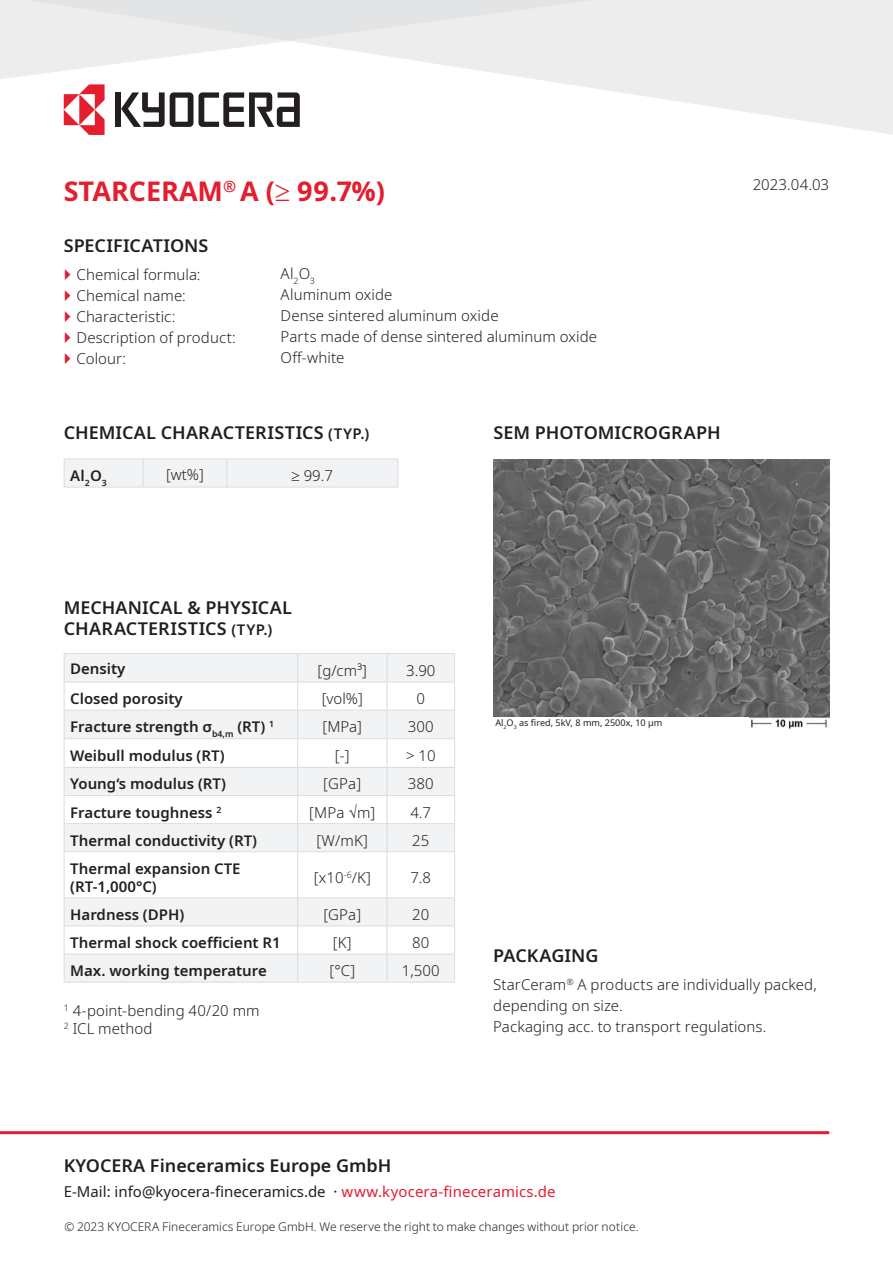
<style>
.page{position:relative;width:893px;height:1263px;background:#fff}
.page>*{position:absolute;margin:0;border:0;box-sizing:border-box;transform-origin:0 0}
.t1{font:700 27px "Noto Sans";color:#e41d2f}
.t2{font:600 18px/21px "Noto Sans";color:#231f20}
.t3{font:300 15px/21px "Noto Sans";letter-spacing:.005em;color:#231f20}
.t4{font:600 15px/18px "Noto Sans";color:#231f20}
.t5{font:15px "Noto Sans";color:#231f20}
.t6{font:300 12px "Noto Sans";color:#231f20}
.t7{font:9.15px "Noto Sans";color:#231f20}
.s1{font-size:15px}
.s2{color:#e41d2f}
</style>
<div class="page">
<hr style="left:0;top:1131px;width:829px;height:3px;background:#e41d2f">
<svg style="left:597px;top:0;width:296px;height:135px;fill:#ededee"></svg>
<svg style="left:0;top:0;width:597px;height:135px"></svg>
<hr style="left:64px;top:487px;width:79px;height:1px;background:#dcdddf">
<hr style="left:143px;top:487px;width:84px;height:1px;background:#dcdddf">
<hr style="left:227px;top:487px;width:171px;height:1px;background:#dcdddf">
<svg style="left:64px;top:459px;width:335px;height:28px"></svg>
<svg style="left:65px;top:654px;width:389px;height:328px;fill:#f2f3f4"></svg>
<svg style="left:65px;top:796px;width:389px;height:158px"></svg>
<hr style="left:297px;top:852px;width:1px;height:45px;background:#dcdddf">
<hr style="left:386px;top:852px;width:1px;height:45px;background:#dcdddf">
<svg style="left:297px;top:898px;width:1px;height:84px"></svg>
<svg style="left:386px;top:898px;width:1px;height:84px"></svg>
<hr style="left:65px;top:767px;width:233px;height:1px;background:#dcdddf">
<hr style="left:298px;top:767px;width:89px;height:1px;background:#dcdddf">
<hr style="left:387px;top:767px;width:67px;height:1px;background:#dcdddf">
<hr style="left:64px;top:653px;width:234px;height:1px;background:#dcdddf">
<hr style="left:298px;top:653px;width:89px;height:1px;background:#dcdddf">
<hr style="left:387px;top:653px;width:68px;height:1px;background:#dcdddf">
<hr style="left:64px;top:682px;width:234px;height:1px;background:#dcdddf">
<hr style="left:298px;top:682px;width:89px;height:1px;background:#dcdddf">
<hr style="left:387px;top:682px;width:68px;height:1px;background:#dcdddf">
<hr style="left:64px;top:795px;width:234px;height:1px;background:#dcdddf">
<hr style="left:298px;top:795px;width:89px;height:1px;background:#dcdddf">
<hr style="left:387px;top:795px;width:68px;height:1px;background:#dcdddf">
<hr style="left:64px;top:823px;width:234px;height:1px;background:#dcdddf">
<hr style="left:298px;top:823px;width:89px;height:1px;background:#dcdddf">
<hr style="left:387px;top:823px;width:68px;height:1px;background:#dcdddf">
<hr style="left:64px;top:851px;width:234px;height:1px;background:#dcdddf">
<hr style="left:64px;top:852px;width:1px;height:45px;background:#dcdddf">
<hr style="left:298px;top:851px;width:89px;height:1px;background:#dcdddf">
<hr style="left:387px;top:851px;width:68px;height:1px;background:#dcdddf">
<hr style="left:454px;top:852px;width:1px;height:45px;background:#dcdddf">
<hr style="left:64px;top:897px;width:234px;height:1px;background:#dcdddf">
<hr style="left:298px;top:897px;width:89px;height:1px;background:#dcdddf">
<hr style="left:387px;top:897px;width:68px;height:1px;background:#dcdddf">
<hr style="left:64px;top:925px;width:234px;height:1px;background:#dcdddf">
<hr style="left:298px;top:925px;width:89px;height:1px;background:#dcdddf">
<hr style="left:387px;top:925px;width:68px;height:1px;background:#dcdddf">
<hr style="left:64px;top:954px;width:234px;height:1px;background:#dcdddf">
<svg style="left:64px;top:898px;width:1px;height:84px"></svg>
<hr style="left:298px;top:954px;width:89px;height:1px;background:#dcdddf">
<hr style="left:387px;top:954px;width:68px;height:1px;background:#dcdddf">
<svg style="left:454px;top:898px;width:1px;height:84px"></svg>
<hr style="left:64px;top:982px;width:234px;height:1px;background:#dcdddf">
<hr style="left:298px;top:982px;width:89px;height:1px;background:#dcdddf">
<hr style="left:387px;top:982px;width:68px;height:1px;background:#dcdddf">
<hr style="left:64px;top:710px;width:234px;height:1px;background:#dcdddf">
<svg style="left:64px;top:654px;width:1px;height:197px"></svg>
<hr style="left:298px;top:710px;width:89px;height:1px;background:#dcdddf">
<svg style="left:297px;top:654px;width:1px;height:197px"></svg>
<hr style="left:387px;top:710px;width:68px;height:1px;background:#dcdddf">
<svg style="left:386px;top:654px;width:2px;height:197px"></svg>
<svg style="left:454px;top:654px;width:1px;height:197px"></svg>
<hr style="left:64px;top:738px;width:234px;height:1px;background:#dcdddf">
<hr style="left:298px;top:738px;width:89px;height:1px;background:#dcdddf">
<hr style="left:387px;top:738px;width:68px;height:1px;background:#dcdddf">
<img style="left:493px;top:460px;width:336px;height:269px">
<div style="left:493px;top:717px;width:256px;height:13px;background:#fff"></div>
<h1 class="t1" style="left:64px;top:172px;width:323px">STARCERAM<sup>®</sup> A (≥ 99.7%)</h1>
<p class="t2" style="left:64px;top:235px;width:146px">SPECIFICATIONS</p>
<p class="t3" style="left:77px;top:265px;width:161px">Chemical formula:<br>Chemical name:<br>Characteristic:<br>Description of product:<br>Colour:</p>
<p class="t3" style="left:281px;top:264px;width:318px">Al<sub>2</sub>O<sub>3<br></sub>Aluminum oxide<br>Dense sintered aluminum oxide<br>Parts made of dense sintered aluminum oxide<br>Off-white</p>
<p class="t2" style="left:64px;top:422px;width:307px">CHEMICAL CHARACTERISTICS <span class="s1">(TYP.)</span></p>
<p class="t4" style="left:70px;top:467px;width:38px">Al<sub>2</sub>O<sub>3</sub></p>
<p class="t3" style="left:166px;top:464px;width:39px">[wt%]</p>
<p class="t3" style="left:292px;top:465px;width:43px">≥ 99.7</p>
<p class="t2" style="left:494px;top:422px;width:229px">SEM PHOTOMICROGRAPH</p>
<p class="t3" style="left:753px;top:175px;width:78px">2023.04.03</p>
<p class="t2" style="left:64px;top:597px;width:230px">MECHANICAL &amp; PHYSICAL<br>CHARACTERISTICS <span class="s1">(TYP.)</span></p>
<p class="t4" style="left:70px;top:660px;width:57px">Density</p>
<p class="t3" style="left:318px;top:660px;width:51px">[g/cm³]</p>
<p class="t3" style="left:406px;top:660px;width:31px">3.90</p>
<p class="t4" style="left:70px;top:690px;width:114px">Closed porosity</p>
<p class="t3" style="left:322px;top:688px;width:43px">[vol%]</p>
<p class="t3" style="left:416px;top:688px;width:10px">0</p>
<p class="t4" style="left:70px;top:718px;width:206px">Fracture strength σ<sub>b4,m</sub> (RT) <sup>1</sup></p>
<p class="t3" style="left:322px;top:717px;width:41px">[MPa]</p>
<p class="t3" style="left:408px;top:717px;width:27px">300</p>
<p class="t4" style="left:70px;top:747px;width:156px">Weibull modulus (RT)</p>
<p class="t3" style="left:335px;top:745px;width:16px">[-]</p>
<p class="t3" style="left:406px;top:745px;width:31px">&gt; 10</p>
<p class="t4" style="left:70px;top:775px;width:157px">Young‘s modulus (RT)</p>
<p class="t3" style="left:323px;top:774px;width:39px">[GPa]</p>
<p class="t3" style="left:408px;top:774px;width:27px">380</p>
<p class="t4" style="left:70px;top:803px;width:153px">Fracture toughness <sup>2</sup></p>
<p class="t3" style="left:309px;top:802px;width:68px">[MPa √m]</p>
<p class="t3" style="left:410px;top:802px;width:22px">4.7</p>
<p class="t4" style="left:70px;top:831px;width:188px">Thermal conductivity (RT)</p>
<p class="t3" style="left:317px;top:830px;width:53px">[W/mK]</p>
<p class="t3" style="left:412px;top:830px;width:19px">25</p>
<p class="t4" style="left:70px;top:860px;width:172px">Thermal expansion CTE (RT-1,000°C)</p>
<p class="t3" style="left:314px;top:867px;width:59px">[x10<sup>-6</sup>/K]</p>
<p class="t3" style="left:410px;top:867px;width:22px">7.8</p>
<p class="t4" style="left:70px;top:906px;width:116px">Hardness (DPH)</p>
<p class="t3" style="left:323px;top:904px;width:39px">[GPa]</p>
<p class="t3" style="left:412px;top:904px;width:19px">20</p>
<p class="t4" style="left:70px;top:934px;width:212px">Thermal shock coefficient R1</p>
<p class="t3" style="left:333px;top:932px;width:20px">[K]</p>
<p class="t3" style="left:412px;top:932px;width:19px">80</p>
<p class="t4" style="left:70px;top:962px;width:198px">Max. working temperature</p>
<p class="t3" style="left:329px;top:960px;width:27px">[°C]</p>
<p class="t3" style="left:402px;top:960px;width:39px">1,500</p>
<p class="t3" style="left:64px;top:1002px;width:197px;line-height:18px"><sup>1</sup> 4-point-bending 40/20 mm<br><sup>2</sup> ICL method</p>
<p class="t7" style="left:495px;top:716px;width:168px">Al<sub>2</sub>O<sub>3</sub> as fired, 5kV, 8 mm, 2500x, 10 µm</p>
<p class="t2" style="left:493px;top:945px;width:107px">PACKAGING</p>
<p class="t3" style="left:493px;top:975px;width:325px">StarCeram<sup>®</sup> A products are individually packed, depending on size.<br>Packaging acc. to transport regulations.</p>
<p class="t2" style="left:64px;top:1155px;width:329px">KYOCERA Fineceramics Europe GmbH</p>
<p class="t5" style="left:64px;top:1181px;width:493px">E-Mail: info@kyocera-fineceramics.de · <span class="s2">www.kyocera-fineceramics.de</span></p>
<p class="t6" style="left:64px;top:1218px;width:576px">© 2023 KYOCERA Fineceramics Europe GmbH. We reserve the right to make changes without prior notice.</p>
</div>
